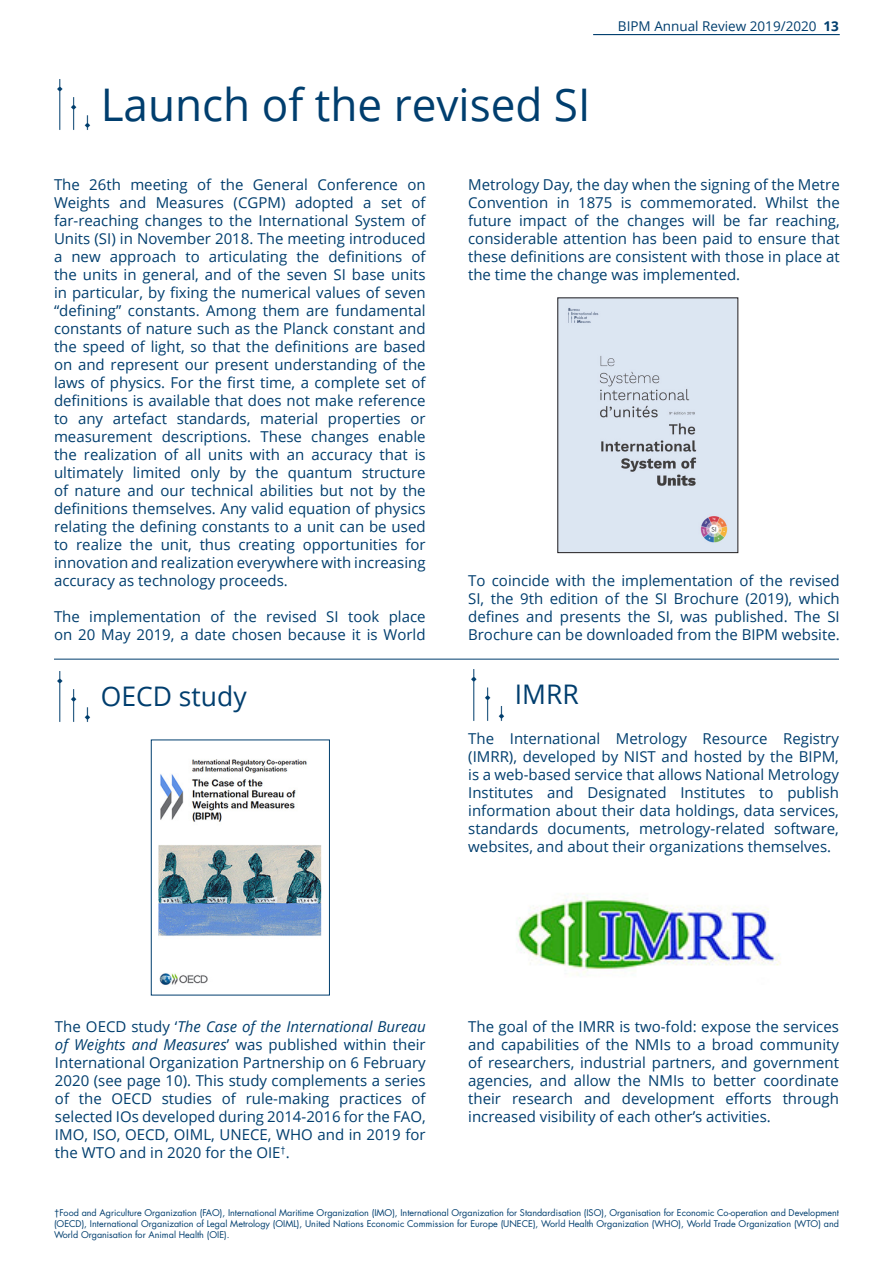
<style>
.page{position:relative;width:893px;height:1263px;background:#fff}
.page>*{position:absolute;margin:0;border:0;box-sizing:border-box;transform-origin:0 0}
.t1{font:45px "Open Sans";color:#003e6e}
.t2{font:27px "Open Sans";color:#003e6e}
.t3{font:15px/18px "Open Sans";color:#003e6e;text-align:justify}
.t4{font:13.5px "Open Sans";color:#003e6e}
.t5{font:9px/10.8px "Futura Std";color:#003e6e;text-align:justify}
.s1{font-weight:700}
.s2{font-style:italic}
</style>
<div class="page">
<hr style="left:593px;top:34px;width:247px;height:1px;background:#003e6e">
<img style="left:57px;top:79px;width:34px;height:51px">
<img style="left:560px;top:300px;width:176px;height:251px">
<img style="left:57px;top:671px;width:34px;height:51px">
<img style="left:159px;top:759px;width:161px;height:226px">
<img style="left:471px;top:669px;width:34px;height:52px">
<img style="left:516px;top:895px;width:265px;height:81px">
<div style="left:151px;top:740px;width:179px;height:255px;border:1px solid #003e6e"></div>
<hr style="left:54px;top:659px;width:785px;height:1px;background:#003e6e">
<p class="t1" style="left:101px;top:74px;width:491px">Launch of the revised SI</p>
<p class="t4" style="left:618px;top:17px;width:222px">BIPM Annual Review 2019/2020 <span class="s1">13</span></p>
<p class="t3" style="left:54px;top:175px;width:373px">The 26th meeting of the General Conference on Weights and Measures (CGPM) adopted a set of far‑reaching changes to the International System of Units (SI) in November 2018. The meeting introduced a new approach to articulating the definitions of the units in general, and of the seven SI base units in particular, by fixing the numerical values of seven “defining” constants. Among them are fundamental constants of nature such as the Planck constant and the speed of light, so that the definitions are based on and represent our present understanding of the laws of physics. For the first time, a complete set of definitions is available that does not make reference to any artefact standards, material properties or measurement descriptions. These changes enable the realization of all units with an accuracy that is ultimately limited only by the quantum structure of nature and our technical abilities but not by the definitions themselves. Any valid equation of physics relating the defining constants to a unit can be used to realize the unit, thus creating opportunities for innovation and realization everywhere with increasing accuracy as technology proceeds.</p>
<p class="t3" style="left:54px;top:607px;width:373px">The implementation of the revised SI took place on 20 May 2019, a date chosen because it is World</p>
<p class="t3" style="left:468px;top:175px;width:373px">Metrology Day, the day when the signing of the Metre Convention in 1875 is commemorated. Whilst the future impact of the changes will be far reaching, considerable attention has been paid to ensure that these definitions are consistent with those in place at the time the change was implemented.</p>
<p class="t3" style="left:468px;top:571px;width:373px">To coincide with the implementation of the revised SI, the 9th edition of the SI Brochure (2019), which defines and presents the SI, was published. The SI Brochure can be downloaded from the BIPM website.</p>
<p class="t2" style="left:101px;top:677px;width:147px">OECD study</p>
<p class="t2" style="left:515px;top:676px;width:65px">IMRR</p>
<p class="t3" style="left:468px;top:729px;width:372px">The International Metrology Resource Registry (IMRR), developed by NIST and hosted by the BIPM, is a web‑based service that allows National Metrology Institutes and Designated Institutes to publish information about their data holdings, data services, standards documents, metrology-related software, websites, and about their organizations themselves.</p>
<p class="t3" style="left:55px;top:1017px;width:372px">The OECD study ‘<span class="s2">The Case of the International Bureau of Weights and Measures</span>’ was published within their International Organization Partnership on 6 February 2020 (see page 10). This study complements a series of the OECD studies of rule-making practices of selected IOs developed during 2014-2016 for the FAO, IMO, ISO, OECD, OIML, UNECE, WHO and in 2019 for the WTO and in 2020 for the OIE<sup>†</sup>.</p>
<p class="t3" style="left:468px;top:1017px;width:372px">The goal of the IMRR is two-fold: expose the services and capabilities of the NMIs to a broad community of researchers, industrial partners, and government agencies, and allow the NMIs to better coordinate their research and development efforts through increased visibility of each other’s activities.</p>
<p class="t5" style="left:54px;top:1208px;width:786px">†Food and Agriculture Organization (FAO), International Maritime Organization (IMO), International Organization for Standardisation (ISO), Organisation for Economic Co-operation and Development (OECD), International Organization of Legal Metrology (OIML), United Nations Economic Commission for Europe (UNECE), World Health Organization (WHO), World Trade Organization (WTO) and World Organisation for Animal Health (OIE).</p>
</div>
